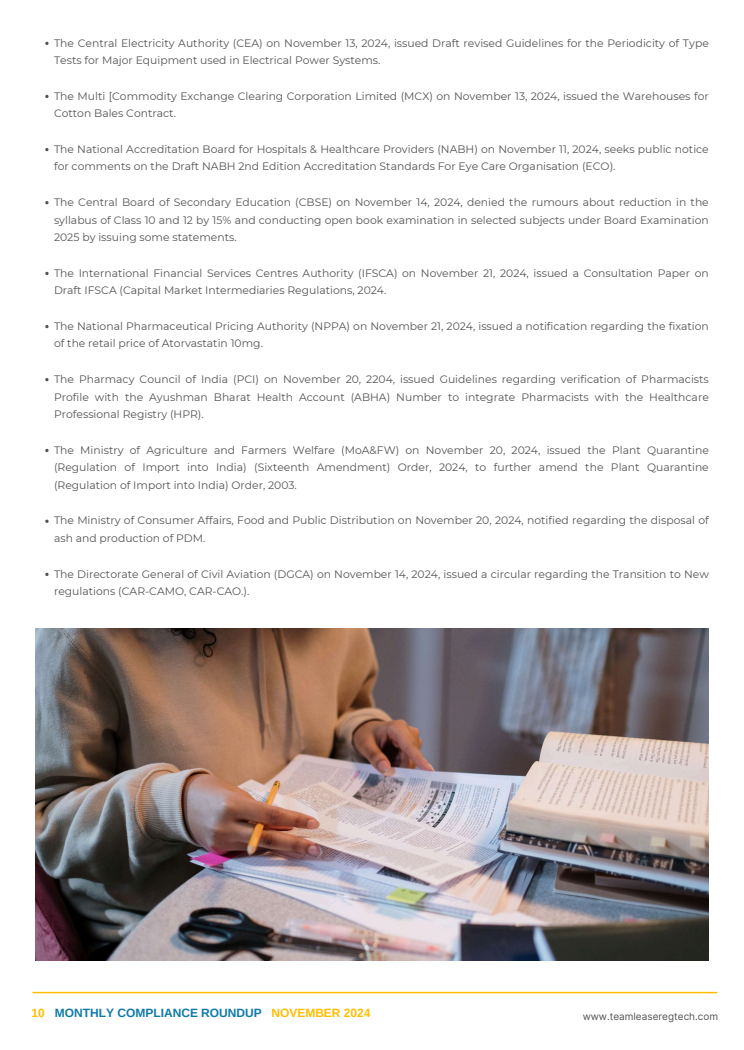
<style>
.page{position:relative;width:744px;height:1050px;background:#fff}
.page>*{position:absolute;margin:0;border:0;box-sizing:border-box;transform-origin:0 0}
.t1{font:700 12px "Arimo";color:#0f7aa8}
.t2{font:10.8px/17.7px "Montserrat";color:#545454}
.t3{font:10px "Inter";color:#545454}
.s1{color:#ffbd00}
</style>
<div class="page">
<img style="left:36px;top:628px;width:673px;height:332px">
<hr style="left:33px;top:992px;width:684px;height:1px;background:#ffbd00">
<svg style="left:45px;top:42px;width:4px;height:3px"></svg>
<svg style="left:45px;top:95px;width:4px;height:3px"></svg>
<svg style="left:45px;top:148px;width:4px;height:3px"></svg>
<svg style="left:45px;top:201px;width:4px;height:3px"></svg>
<svg style="left:45px;top:272px;width:4px;height:3px"></svg>
<svg style="left:45px;top:325px;width:4px;height:3px"></svg>
<svg style="left:45px;top:378px;width:4px;height:3px"></svg>
<svg style="left:45px;top:449px;width:4px;height:3px"></svg>
<svg style="left:45px;top:520px;width:4px;height:3px"></svg>
<svg style="left:45px;top:573px;width:4px;height:3px"></svg>
<p class="t2" style="left:54px;top:34px;width:656px">The Central Electricity Authority (CEA) on November 13, 2024, issued Draft revised Guidelines for the Periodicity of Type<br>Tests for Major Equipment used in Electrical Power Systems.</p>
<p class="t2" style="left:54px;top:87px;width:656px">The Multi [Commodity Exchange Clearing Corporation Limited (MCX) on November 13, 2024, issued the Warehouses for<br>Cotton Bales Contract.</p>
<p class="t2" style="left:54px;top:140px;width:656px">The National Accreditation Board for Hospitals &amp; Healthcare Providers (NABH) on November 11, 2024, seeks public notice for comments on the Draft NABH 2nd Edition Accreditation Standards For Eye Care Organisation (ECO).</p>
<p class="t2" style="left:54px;top:193px;width:656px;text-align:justify">The Central Board of Secondary Education (CBSE) on November 14, 2024, denied the rumours about reduction in the syllabus of Class 10 and 12 by 15% and conducting open book examination in selected subjects under Board Examination 2025 by issuing some statements.</p>
<p class="t2" style="left:54px;top:264px;width:656px">The International Financial Services Centres Authority (IFSCA) on November 21, 2024, issued a Consultation Paper on<br>Draft IFSCA (Capital Market Intermediaries Regulations, 2024.</p>
<p class="t2" style="left:54px;top:317px;width:656px">The National Pharmaceutical Pricing Authority (NPPA) on November 21, 2024, issued a notification regarding the fixation of the retail price of Atorvastatin 10mg.</p>
<p class="t2" style="left:54px;top:370px;width:656px;text-align:justify">The Pharmacy Council of India (PCI) on November 20, 2204, issued Guidelines regarding verification of Pharmacists Profile with the Ayushman Bharat Health Account (ABHA) Number to integrate Pharmacists with the Healthcare Professional Registry (HPR).</p>
<p class="t2" style="left:54px;top:441px;width:656px;text-align:justify">The Ministry of Agriculture and Farmers Welfare (MoA&amp;FW) on November 20, 2024, issued the Plant Quarantine (Regulation of Import into India) (Sixteenth Amendment) Order, 2024, to further amend the Plant Quarantine (Regulation of Import into India) Order, 2003.</p>
<p class="t2" style="left:54px;top:512px;width:656px">The Ministry of Consumer Affairs, Food and Public Distribution on November 20, 2024, notified regarding the disposal of ash and production of PDM.</p>
<p class="t2" style="left:54px;top:565px;width:656px">The Directorate General of Civil Aviation (DGCA) on November 14, 2024, issued a circular regarding the Transition to New regulations (CAR-CAMO, CAR-CAO.).</p>
<p class="t1" style="left:31px;top:1006px;width:341px"><span class="s1">10</span> MONTHLY COMPLIANCE ROUNDUP <span class="s1">NOVEMBER 2024</span></p>
<p class="t3" style="left:583px;top:1010px;width:137px">www.teamleaseregtech.com</p>
</div>
